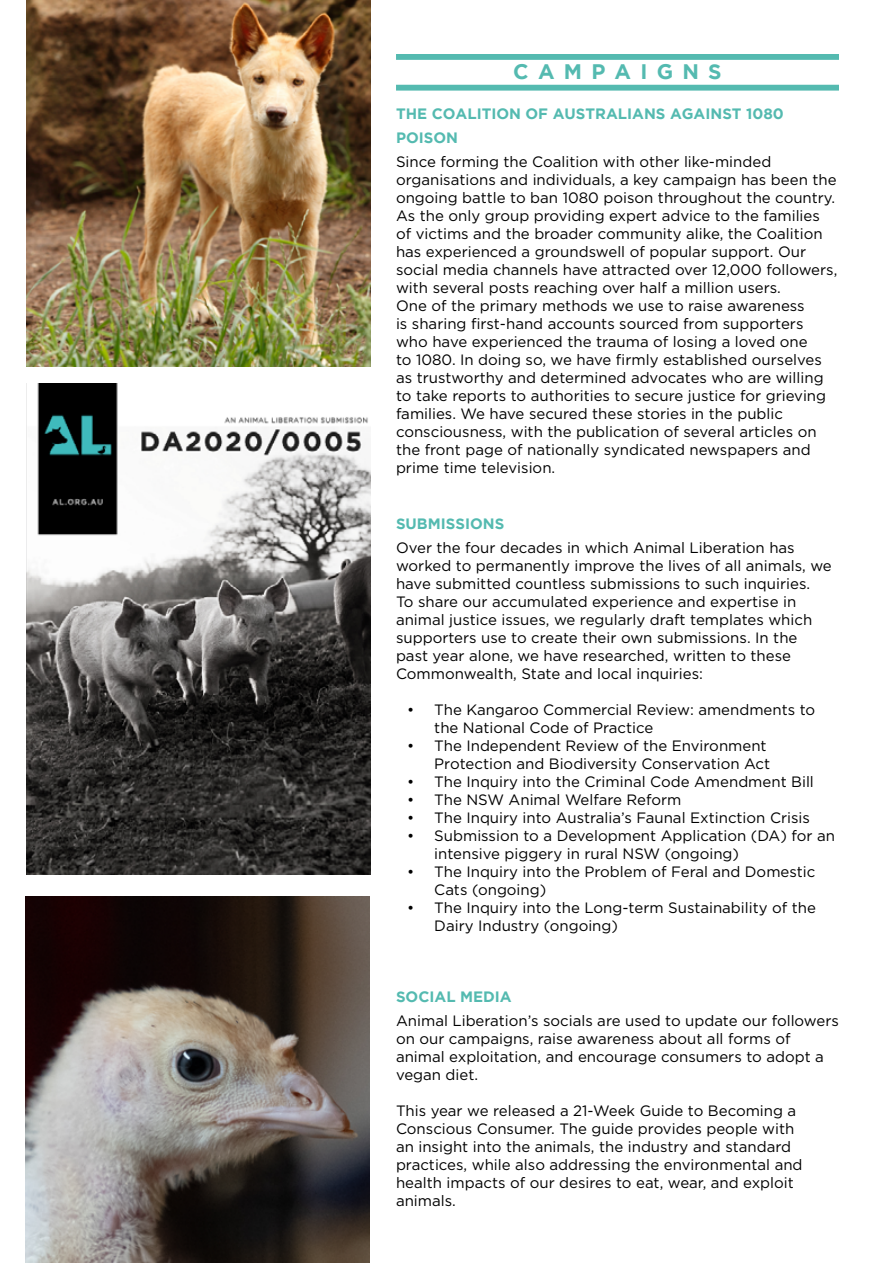
<style>
.page{position:relative;width:893px;height:1263px;background:#fff}
.page>*{position:absolute;margin:0;border:0;box-sizing:border-box;transform-origin:0 0}
.t1{font:700 21px "Gotham";letter-spacing:.44em;color:#54bab0}
.t2{font:15px/18px "Gotham";color:#000}
.t3{font:700 15px/24px "Gotham";color:#54bab0}
</style>
<div class="page">
<svg style="left:396px;top:85px;width:443px;height:6px;background:#5fbeb5"></svg>
<svg style="left:396px;top:54px;width:443px;height:6px;background:#58bbb1"></svg>
<img style="left:27px;top:384px;width:343px;height:490px">
<img style="left:27px;top:0;width:343px;height:367px">
<img style="left:26px;top:896px;width:343px;height:367px">
<h1 class="t1" style="left:513px;top:59px;width:210px">CAMPAIGNS</h1>
<p class="t3" style="left:396px;top:101px;width:389px">THE COALITION OF AUSTRALIANS AGAINST 1080<br>POISON</p>
<p class="t2" style="left:396px;top:152px;width:443px">Since forming the Coalition with other like-minded organisations and individuals, a key campaign has been the ongoing battle to ban 1080 poison throughout the country.<br>As the only group providing expert advice to the families of victims and the broader community alike, the Coalition has experienced a groundswell of popular support. Our social media channels have attracted over 12,000 followers, with several posts reaching over half a million users.<br>One of the primary methods we use to raise awareness<br>is sharing first-hand accounts sourced from supporters who have experienced the trauma of losing a loved one<br>to 1080. In doing so, we have firmly established ourselves as trustworthy and determined advocates who are willing to take reports to authorities to secure justice for grieving families. We have secured these stories in the public consciousness, with the publication of several articles on the front page of nationally syndicated newspapers and prime time television.</p>
<p class="t3" style="left:396px;top:511px;width:110px">SUBMISSIONS</p>
<p class="t2" style="left:396px;top:538px;width:437px">Over the four decades in which Animal Liberation has worked to permanently improve the lives of all animals, we have submitted countless submissions to such inquiries.<br>To share our accumulated experience and expertise in animal justice issues, we regularly draft templates which supporters use to create their own submissions. In the past year alone, we have researched, written to these Commonwealth, State and local inquiries:</p>
<p class="t2" style="left:434px;top:700px;width:382px;text-indent:-27px">• The Kangaroo Commercial Review: amendments to the National Code of Practice</p>
<p class="t2" style="left:407px;top:736px;width:364px;text-align:right">• The Independent Review of the Environment<br>Protection and Biodiversity Conservation Act</p>
<p class="t2" style="left:407px;top:772px;width:408px">• The Inquiry into the Criminal Code Amendment Bill</p>
<p class="t2" style="left:407px;top:790px;width:276px">• The NSW Animal Welfare Reform</p>
<p class="t2" style="left:407px;top:808px;width:404px">• The Inquiry into Australia’s Faunal Extinction Crisis</p>
<p class="t2" style="left:434px;top:826px;width:402px;text-indent:-27px">• Submission to a Development Application (DA) for an intensive piggery in rural NSW (ongoing)</p>
<p class="t2" style="left:434px;top:862px;width:383px;text-indent:-27px">• The Inquiry into the Problem of Feral and Domestic<br>Cats (ongoing)</p>
<p class="t2" style="left:434px;top:898px;width:383px;text-indent:-27px">• The Inquiry into the Long-term Sustainability of the<br>Dairy Industry (ongoing)</p>
<p class="t3" style="left:396px;top:984px;width:117px">SOCIAL MEDIA</p>
<p class="t2" style="left:396px;top:1011px;width:444px">Animal Liberation’s socials are used to update our followers on our campaigns, raise awareness about all forms of animal exploitation, and encourage consumers to adopt a vegan diet.</p>
<p class="t2" style="left:396px;top:1101px;width:408px">This year we released a 21-Week Guide to Becoming a Conscious Consumer. The guide provides people with an insight into the animals, the industry and standard practices, while also addressing the environmental and health impacts of our desires to eat, wear, and exploit animals.</p>
</div>
